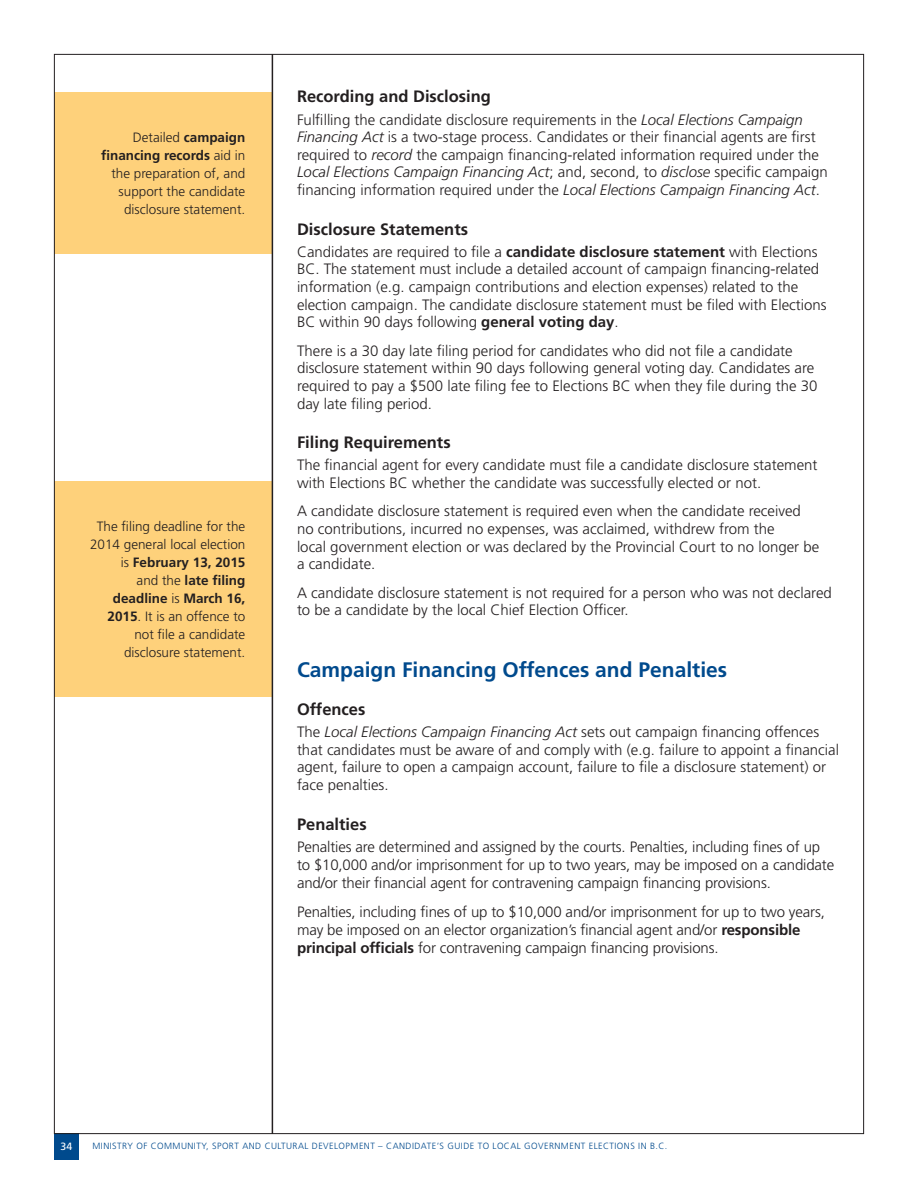
<style>
.page{position:relative;width:918px;height:1188px;background:#fff}
.page>*{position:absolute;margin:0;border:0;box-sizing:border-box;transform-origin:0 0}
.Head_A_New{font:700 21px "Frutiger LT Std";color:#004a8d}
.Head_B_New{font:700 16.5px "Frutiger LT Std";color:#231f20}
.No_Spacing{font:300 15px/17.7px "Frutiger LT Std";color:#231f20}
.Sidebar_Left{font:300 13.5px/18px "Frutiger LT Std";color:#231f20;text-align:right}
.t1{font:10.5px "Frutiger LT Std";color:#fff}
.t2{font:300 9px "Frutiger LT Std";letter-spacing:.05em;color:#004a8d}
.s1{font-weight:700}
.s2{font-style:italic}
</style>
<div class="page">
<div style="left:54px;top:1133px;width:25px;height:27px;background:#004a8d"></div>
<div style="left:54px;top:481px;width:218px;height:216px;background:#fed17b"></div>
<div style="left:54px;top:92px;width:218px;height:162px;background:#fed17b"></div>
<hr style="left:272px;top:54px;width:1px;height:1080px;background:#231f20">
<p class="Sidebar_Left" style="left:101px;top:128px;width:146px">Detailed <span class="s1">campaign financing records</span> aid in the preparation of, and support the candidate disclosure statement.</p>
<p class="Sidebar_Left" style="left:90px;top:517px;width:157px">The filing deadline for the<br>2014 general local election is <span class="s1">February 13, 2015<br></span>and the <span class="s1">late filing deadline</span> is <span class="s1">March 16,<br>2015</span>. It is an offence to not file a candidate disclosure statement.</p>
<p class="Head_B_New" style="left:297px;top:87px;width:196px">Recording and Disclosing</p>
<p class="No_Spacing" style="left:297px;top:111px;width:532px">Fulfilling the candidate disclosure requirements in the <span class="s2">Local Elections Campaign Financing Act</span> is a two-stage process. Candidates or their financial agents are first required to <span class="s2">record</span> the campaign financing-related information required under the <span class="s2">Local Elections Campaign Financing Act</span>; and, second, to <span class="s2">disclose</span> specific campaign financing information required under the <span class="s2">Local Elections Campaign Financing Act</span>.</p>
<p class="Head_B_New" style="left:297px;top:219px;width:173px">Disclosure Statements</p>
<p class="No_Spacing" style="left:297px;top:243px;width:531px">Candidates are required to file a <span class="s1">candidate disclosure statement</span> with Elections BC. The statement must include a detailed account of campaign financing-related information (e.g. campaign contributions and election expenses) related to the election campaign. The candidate disclosure statement must be filed with Elections BC within 90 days following <span class="s1">general voting day</span>.</p>
<p class="No_Spacing" style="left:297px;top:342px;width:522px">There is a 30 day late filing period for candidates who did not file a candidate disclosure statement within 90 days following general voting day. Candidates are required to pay a $500 late filing fee to Elections BC when they file during the 30 day late filing period.</p>
<p class="Head_B_New" style="left:297px;top:433px;width:155px">Filing Requirements</p>
<p class="No_Spacing" style="left:297px;top:457px;width:522px">The financial agent for every candidate must file a candidate disclosure statement with Elections BC whether the candidate was successfully elected or not.</p>
<p class="No_Spacing" style="left:297px;top:503px;width:524px">A candidate disclosure statement is required even when the candidate received no contributions, incurred no expenses, was acclaimed, withdrew from the<br>local government election or was declared by the Provincial Court to no longer be a candidate.</p>
<p class="No_Spacing" style="left:297px;top:584px;width:536px">A candidate disclosure statement is not required for a person who was not declared to be a candidate by the local Chief Election Officer.</p>
<p class="Head_A_New" style="left:297px;top:657px;width:432px">Campaign Financing Offences and Penalties</p>
<p class="Head_B_New" style="left:297px;top:699px;width:70px">Offences</p>
<p class="No_Spacing" style="left:297px;top:723px;width:544px">The <span class="s2">Local Elections Campaign Financing Act</span> sets out campaign financing offences that candidates must be aware of and comply with (e.g. failure to appoint a financial agent, failure to open a campaign account, failure to file a disclosure statement) or face penalties.</p>
<p class="Head_B_New" style="left:297px;top:814px;width:71px">Penalties</p>
<p class="No_Spacing" style="left:297px;top:838px;width:539px">Penalties are determined and assigned by the courts. Penalties, including fines of up to $10,000 and/or imprisonment for up to two years, may be imposed on a candidate and/or their financial agent for contravening campaign financing provisions.</p>
<p class="No_Spacing" style="left:297px;top:903px;width:529px">Penalties, including fines of up to $10,000 and/or imprisonment for up to two years, may be imposed on an elector organization’s financial agent and/or <span class="s1">responsible principal officials</span> for contravening campaign financing provisions.</p>
<p class="t1" style="left:61px;top:1140px;width:13px">34</p>
<p class="t2" style="left:92px;top:1141px;width:576px">MINISTRY OF COMMUNITY, SPORT AND CULTURAL DEVELOPMENT – CANDIDATE’S GUIDE TO LOCAL GOVERNMENT ELECTIONS IN B.C.</p>
</div>
